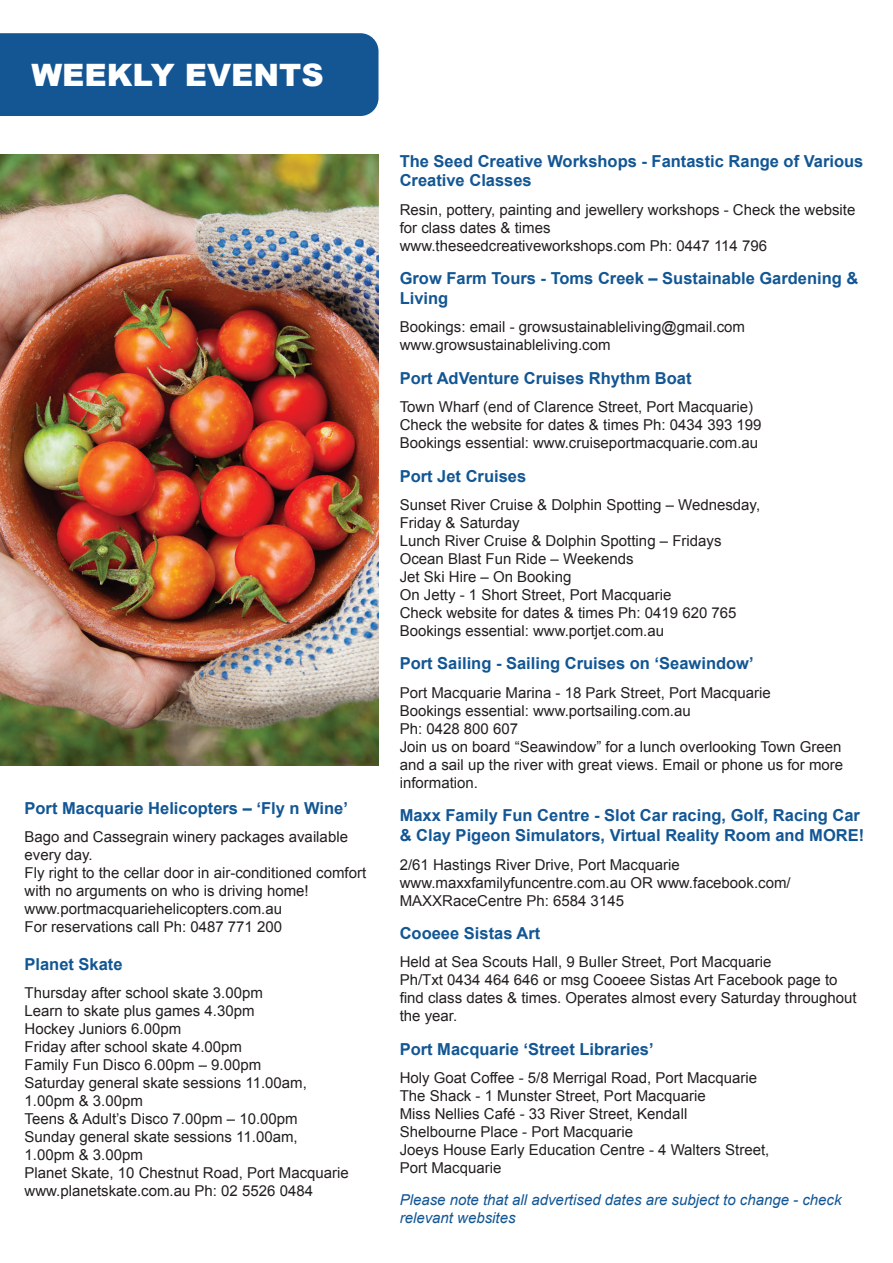
<style>
.page{position:relative;width:893px;height:1263px;background:#fff}
.page>*{position:absolute;margin:0;border:0;box-sizing:border-box;transform-origin:0 0}
.t1{font:900 30.9px "Arial";color:#fff}
.t2{font:700 16.5px/19.8px "Arial";color:#125694}
.t3{font:15px/18px "Arial";color:#231f20}
.t4{font:italic 15px/18px "Arial";color:#125694}
</style>
<div class="page">
<div style="left:0;top:33px;width:378px;height:83px;background:#145694"></div>
<img style="left:0;top:154px;width:379px;height:611px">
<p class="t1" style="left:31px;top:53px;width:294px">WEEKLY EVENTS</p>
<p class="t2" style="left:25px;top:798px;width:325px">Port Macquarie Helicopters – ‘Fly n Wine’</p>
<p class="t3" style="left:25px;top:828px;width:325px">Bago and Cassegrain winery packages available every day.</p>
<p class="t3" style="left:25px;top:864px;width:343px">Fly right to the cellar door in air-conditioned comfort with no arguments on who is driving home!</p>
<p class="t3" style="left:25px;top:900px;width:259px">www.portmacquariehelicopters.com.au</p>
<p class="t3" style="left:25px;top:918px;width:259px">For reservations call Ph: 0487 771 200</p>
<p class="t2" style="left:25px;top:955px;width:100px">Planet Skate</p>
<p class="t3" style="left:25px;top:984px;width:240px">Thursday after school skate 3.00pm</p>
<p class="t3" style="left:25px;top:1002px;width:232px">Learn to skate plus games 4.30pm</p>
<p class="t3" style="left:25px;top:1020px;width:158px">Hockey Juniors 6.00pm</p>
<p class="t3" style="left:25px;top:1038px;width:219px">Friday after school skate 4.00pm</p>
<p class="t3" style="left:25px;top:1056px;width:238px">Family Fun Disco 6.00pm – 9.00pm</p>
<p class="t3" style="left:25px;top:1074px;width:284px">Saturday general skate sessions 11.00am,</p>
<p class="t3" style="left:25px;top:1092px;width:120px">1.00pm &amp; 3.00pm</p>
<p class="t3" style="left:25px;top:1110px;width:275px">Teens &amp; Adult’s Disco 7.00pm – 10.00pm</p>
<p class="t3" style="left:25px;top:1128px;width:275px">Sunday general skate sessions 11.00am,</p>
<p class="t3" style="left:25px;top:1146px;width:120px">1.00pm &amp; 3.00pm</p>
<p class="t3" style="left:25px;top:1164px;width:326px">Planet Skate, 10 Chestnut Road, Port Macquarie</p>
<p class="t3" style="left:25px;top:1182px;width:290px">www.planetskate.com.au Ph: 02 5526 0484</p>
<p class="t2" style="left:400px;top:151px;width:465px">The Seed Creative Workshops - Fantastic Range of Various<br>Creative Classes</p>
<p class="t3" style="left:400px;top:201px;width:457px">Resin, pottery, painting and jewellery workshops - Check the website for class dates &amp; times</p>
<p class="t3" style="left:400px;top:237px;width:369px">www.theseedcreativeworkshops.com Ph: 0447 114 796</p>
<p class="t2" style="left:400px;top:269px;width:460px">Grow Farm Tours - Toms Creek – Sustainable Gardening &amp;<br>Living</p>
<p class="t3" style="left:400px;top:318px;width:347px">Bookings: email - growsustainableliving@gmail.com</p>
<p class="t3" style="left:400px;top:336px;width:212px">www.growsustainableliving.com</p>
<p class="t2" style="left:400px;top:369px;width:293px">Port AdVenture Cruises Rhythm Boat</p>
<p class="t3" style="left:400px;top:398px;width:355px">Town Wharf (end of Clarence Street, Port Macquarie)</p>
<p class="t3" style="left:400px;top:416px;width:363px">Check the website for dates &amp; times Ph: 0434 393 199</p>
<p class="t3" style="left:400px;top:434px;width:360px">Bookings essential: www.cruiseportmacquarie.com.au</p>
<p class="t2" style="left:400px;top:466px;width:128px">Port Jet Cruises</p>
<p class="t3" style="left:400px;top:496px;width:362px">Sunset River Cruise &amp; Dolphin Spotting – Wednesday,</p>
<p class="t3" style="left:400px;top:514px;width:122px">Friday &amp; Saturday</p>
<p class="t3" style="left:400px;top:532px;width:323px">Lunch River Cruise &amp; Dolphin Spotting – Fridays</p>
<p class="t3" style="left:400px;top:550px;width:236px">Ocean Blast Fun Ride – Weekends</p>
<p class="t3" style="left:400px;top:568px;width:173px">Jet Ski Hire – On Booking</p>
<p class="t3" style="left:400px;top:586px;width:273px">On Jetty - 1 Short Street, Port Macquarie</p>
<p class="t3" style="left:400px;top:604px;width:338px">Check website for dates &amp; times Ph: 0419 620 765</p>
<p class="t3" style="left:400px;top:622px;width:266px">Bookings essential: www.portjet.com.au</p>
<p class="t2" style="left:400px;top:654px;width:355px">Port Sailing - Sailing Cruises on ‘Seawindow’</p>
<p class="t3" style="left:400px;top:684px;width:372px">Port Macquarie Marina - 18 Park Street, Port Macquarie</p>
<p class="t3" style="left:400px;top:702px;width:292px">Bookings essential: www.portsailing.com.au</p>
<p class="t3" style="left:400px;top:720px;width:120px">Ph: 0428 800 607</p>
<p class="t3" style="left:400px;top:738px;width:445px">Join us on board “Seawindow” for a lunch overlooking Town Green and a sail up the river with great views. Email or phone us for more information.</p>
<p class="t2" style="left:400px;top:806px;width:466px">Maxx Family Fun Centre - Slot Car racing, Golf, Racing Car &amp; Clay Pigeon Simulators, Virtual Reality Room and MORE!</p>
<p class="t3" style="left:400px;top:855px;width:282px">2/61 Hastings River Drive, Port Macquarie</p>
<p class="t3" style="left:400px;top:873px;width:392px">www.maxxfamilyfuncentre.com.au OR www.facebook.com/<br>MAXXRaceCentre Ph: 6584 3145</p>
<p class="t2" style="left:400px;top:924px;width:142px">Cooeee Sistas Art</p>
<p class="t3" style="left:400px;top:953px;width:373px">Held at Sea Scouts Hall, 9 Buller Street, Port Macquarie</p>
<p class="t3" style="left:400px;top:971px;width:458px">Ph/Txt 0434 464 646 or msg Cooeee Sistas Art Facebook page to find class dates &amp; times. Operates almost every Saturday throughout the year.</p>
<p class="t2" style="left:400px;top:1039px;width:256px">Port Macquarie ‘Street Libraries’</p>
<p class="t3" style="left:400px;top:1069px;width:359px">Holy Goat Coffee - 5/8 Merrigal Road, Port Macquarie</p>
<p class="t3" style="left:400px;top:1087px;width:307px">The Shack - 1 Munster Street, Port Macquarie</p>
<p class="t3" style="left:400px;top:1105px;width:289px">Miss Nellies Café - 33 River Street, Kendall</p>
<p class="t3" style="left:400px;top:1123px;width:235px">Shelbourne Place - Port Macquarie</p>
<p class="t3" style="left:400px;top:1141px;width:371px">Joeys House Early Education Centre - 4 Walters Street,</p>
<p class="t3" style="left:400px;top:1159px;width:103px">Port Macquarie</p>
<p class="t4" style="left:400px;top:1190px;width:443px">Please note that all advertised dates are subject to change - check relevant websites</p>
</div>
